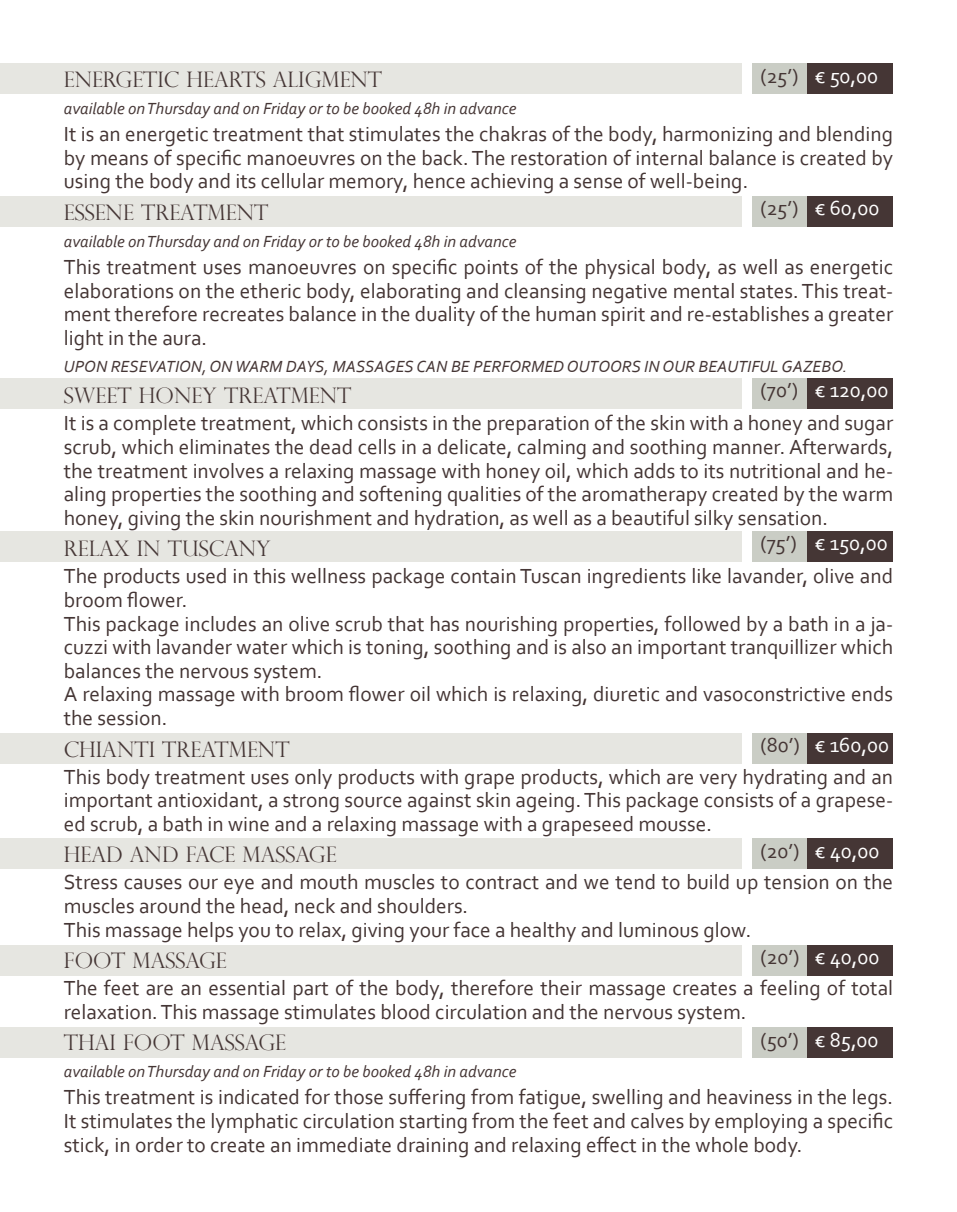
<style>
.page{position:relative;width:957px;height:1212px;background:#fff}
.page>*{position:absolute;margin:0;border:0;box-sizing:border-box;transform-origin:0 0}
.t1{font:21.38px/23.6px "Corbel";color:#453635;text-align:justify}
.t2{font:300 21.38px "Perpetua Titling";color:#453635}
.t3{font:21.38px "Corbel";color:#fff}
.t4{font:italic 16.88px "Corbel";color:#453635}
.s1{color:#453635}
</style>
<div class="page">
<div style="left:0;top:64px;width:741px;height:30px;background:#e6e6e1"></div>
<div style="left:0;top:196px;width:741px;height:30px;background:#e6e6e1"></div>
<div style="left:0;top:378px;width:741px;height:30px;background:#e6e6e1"></div>
<div style="left:0;top:531px;width:741px;height:30px;background:#e6e6e1"></div>
<div style="left:0;top:733px;width:741px;height:30px;background:#e6e6e1"></div>
<div style="left:0;top:839px;width:741px;height:30px;background:#e6e6e1"></div>
<div style="left:0;top:945px;width:741px;height:30px;background:#e6e6e1"></div>
<div style="left:0;top:1027px;width:741px;height:30px;background:#e6e6e1"></div>
<div style="left:752px;top:64px;width:73px;height:30px;background:#cacdc5"></div>
<div style="left:752px;top:196px;width:73px;height:30px;background:#cacdc5"></div>
<div style="left:752px;top:378px;width:73px;height:30px;background:#cacdc5"></div>
<div style="left:752px;top:531px;width:73px;height:30px;background:#cacdc5"></div>
<div style="left:752px;top:733px;width:73px;height:30px;background:#cacdc5"></div>
<div style="left:752px;top:839px;width:73px;height:30px;background:#cacdc5"></div>
<div style="left:752px;top:945px;width:73px;height:30px;background:#cacdc5"></div>
<div style="left:752px;top:1027px;width:73px;height:30px;background:#cacdc5"></div>
<div style="left:807px;top:64px;width:86px;height:30px;background:#453635"></div>
<div style="left:807px;top:196px;width:86px;height:30px;background:#453635"></div>
<div style="left:807px;top:378px;width:86px;height:30px;background:#453635"></div>
<div style="left:807px;top:531px;width:86px;height:30px;background:#453635"></div>
<div style="left:807px;top:733px;width:86px;height:30px;background:#453635"></div>
<div style="left:807px;top:839px;width:86px;height:30px;background:#453635"></div>
<div style="left:807px;top:945px;width:86px;height:30px;background:#453635"></div>
<div style="left:807px;top:1027px;width:86px;height:30px;background:#453635"></div>
<p class="t3" style="left:760px;top:62px;width:119px"><span class="s1">(25’)</span> € 50,00</p>
<p class="t2" style="left:64px;top:67px;width:320px">ENERGETIC HEARTS ALIGMENT</p>
<p class="t4" style="left:64px;top:98px;width:454px">available on Thursday and on Friday or to be booked 48h in advance</p>
<p class="t1" style="left:64px;top:122px;width:831px">It is an energetic treatment that stimulates the chakras of the body, harmonizing and blending by means of specific manoeuvres on the back. The restoration of internal balance is created by using the body and its cellular memory, hence achieving a sense of well-being.</p>
<p class="t2" style="left:64px;top:199px;width:206px">ESSENE TREATMENT</p>
<p class="t4" style="left:64px;top:231px;width:454px">available on Thursday and on Friday or to be booked 48h in advance</p>
<p class="t1" style="left:64px;top:254px;width:831px">This treatment uses manoeuvres on specific points of the physical body, as well as energetic elaborations on the etheric body, elaborating and cleansing negative mental states. This treat&shy;ment therefore recreates balance in the duality of the human spirit and re-establishes a greater light in the aura.</p>
<p class="t4" style="left:64px;top:356px;width:785px">UPON RESEVATION, ON WARM DAYS, MASSAGES CAN BE PERFORMED OUTOORS IN OUR BEAUTIFUL GAZEBO.</p>
<p class="t2" style="left:64px;top:383px;width:289px">SWEET HONEY TREATMENT</p>
<p class="t1" style="left:64px;top:411px;width:831px">It is a complete treatment, which consists in the preparation of the skin with a honey and sugar scrub, which eliminates the dead cells in a delicate, calming and soothing manner. Afterwards, the treatment involves a relaxing massage with honey oil, which adds to its nutritional and he&shy;aling properties the soothing and softening qualities of the aromatherapy created by the warm honey, giving the skin nourishment and hydration, as well as a beautiful silky sensation.</p>
<p class="t2" style="left:64px;top:536px;width:209px">RELAX IN TUSCANY</p>
<p class="t1" style="left:64px;top:564px;width:831px;text-align:left">The products used in this wellness package contain Tuscan ingredients like lavander, olive and broom flower.<br>This package includes an olive scrub that has nourishing properties, followed by a bath in a ja&shy;cuzzi with lavander water which is toning, soothing and is also an important tranquillizer which balances the nervous system.<br>A relaxing massage with broom flower oil which is relaxing, diuretic and vasoconstrictive ends the session.</p>
<p class="t2" style="left:64px;top:736px;width:227px">CHIANTI TREATMENT</p>
<p class="t1" style="left:64px;top:764px;width:831px">This body treatment uses only products with grape products, which are very hydrating and an important antioxidant, a strong source against skin ageing. This package consists of a grapese&shy;ed scrub, a bath in wine and a relaxing massage with a grapeseed mousse.</p>
<p class="t2" style="left:64px;top:842px;width:274px">HEAD AND FACE MASSAGE</p>
<p class="t1" style="left:64px;top:870px;width:831px;text-align:left">Stress causes our eye and mouth muscles to contract and we tend to build up tension on the muscles around the head, neck and shoulders.<br>This massage helps you to relax, giving your face a healthy and luminous glow.</p>
<p class="t2" style="left:64px;top:947px;width:164px">FOOT MASSAGE</p>
<p class="t1" style="left:64px;top:976px;width:831px">The feet are an essential part of the body, therefore their massage creates a feeling of total relaxation. This massage stimulates blood circulation and the nervous system.</p>
<p class="t2" style="left:64px;top:1030px;width:224px">THAI FOOT MASSAGE</p>
<p class="t4" style="left:64px;top:1061px;width:454px">available on Thursday and on Friday or to be booked 48h in advance</p>
<p class="t1" style="left:64px;top:1085px;width:831px">This treatment is indicated for those suffering from fatigue, swelling and heaviness in the legs.<br>It stimulates the lymphatic circulation starting from the feet and calves by employing a specific stick, in order to create an immediate draining and relaxing effect in the whole body.</p>
<p class="t3" style="left:760px;top:194px;width:121px"><span class="s1">(25’)</span> € 60,00</p>
<p class="t3" style="left:760px;top:376px;width:129px"><span class="s1">(70’)</span> € 120,00</p>
<p class="t3" style="left:760px;top:530px;width:129px"><span class="s1">(75’)</span> € 150,00</p>
<p class="t3" style="left:760px;top:732px;width:130px"><span class="s1">(80’)</span> € 160,00</p>
<p class="t3" style="left:760px;top:837px;width:120px"><span class="s1">(20’)</span> € 40,00</p>
<p class="t3" style="left:760px;top:944px;width:120px"><span class="s1">(20’)</span> € 40,00</p>
<p class="t3" style="left:760px;top:1026px;width:120px"><span class="s1">(50’)</span> € 85,00</p>
</div>
